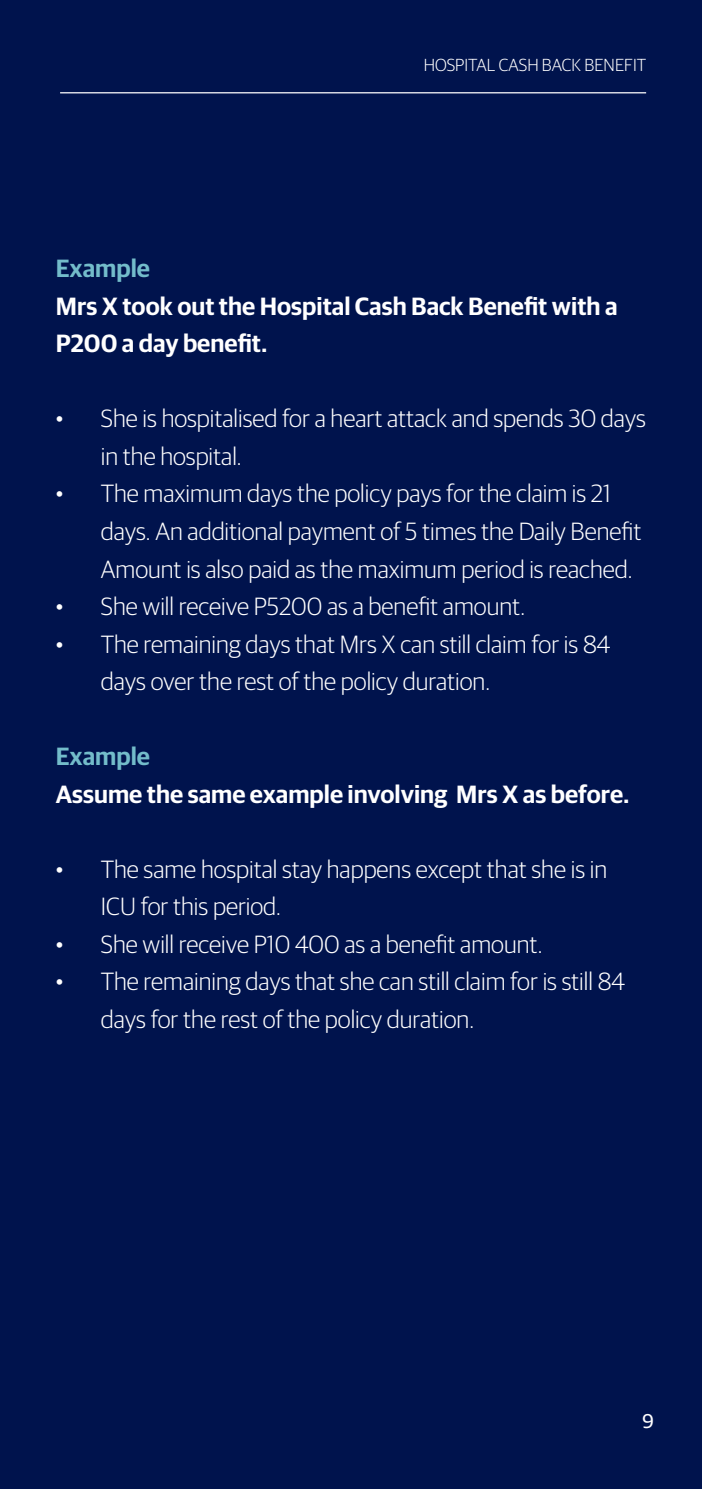
<style>
.page{position:relative;width:702px;height:1489px;background:#fff}
.page>*{position:absolute;margin:0;border:0;box-sizing:border-box;transform-origin:0 0}
.t1{font:300 25px/37.5px "Guardian Sans";color:#fff}
.t2{font:600 25px "Guardian Sans";color:#fff}
.t3{font:600 25px "Guardian Sans";color:#73bcca}
.t4{font:20px "Guardian Sans";color:#fff}
.t5{font:300 17.5px "Guardian Sans";color:#fff}
</style>
<div class="page">
<div style="left:0;top:0;width:702px;height:1488px;background:#00134d"></div>
<hr style="left:60px;top:92px;width:586px;height:1px;background:#fff">
<p class="t5" style="left:423px;top:52px;width:224px">HOSPITAL CASH BACK BENEFIT</p>
<p class="t3" style="left:56px;top:250px;width:96px">Example</p>
<p class="t2" style="left:56px;top:288px;width:563px">Mrs X took out the Hospital Cash Back Benefit with a</p>
<p class="t2" style="left:56px;top:325px;width:213px">P200 a day benefit.</p>
<p class="t1" style="left:101px;top:398px;width:546px;text-indent:-45px">• She is hospitalised for a heart attack and spends 30 days in the hospital.</p>
<p class="t1" style="left:101px;top:473px;width:542px;text-indent:-45px">• The maximum days the policy pays for the claim is 21 days. An additional payment of 5 times the Daily Benefit<br>Amount is also paid as the maximum period is reached.</p>
<p class="t1" style="left:56px;top:586px;width:471px">• She will receive P5200 as a benefit amount.</p>
<p class="t1" style="left:101px;top:623px;width:511px;text-indent:-45px">• The remaining days that Mrs X can still claim for is 84 days over the rest of the policy duration.</p>
<p class="t3" style="left:56px;top:738px;width:96px">Example</p>
<p class="t2" style="left:56px;top:775px;width:575px">Assume the same example involving Mrs X as before.</p>
<p class="t1" style="left:101px;top:848px;width:508px;text-indent:-45px">• The same hospital stay happens except that she is in<br>ICU for this period.</p>
<p class="t1" style="left:56px;top:923px;width:488px">• She will receive P10 400 as a benefit amount.</p>
<p class="t1" style="left:101px;top:961px;width:526px;text-indent:-45px">• The remaining days that she can still claim for is still 84 days for the rest of the policy duration.</p>
<p class="t4" style="left:642px;top:1406px;width:13px">9</p>
</div>
